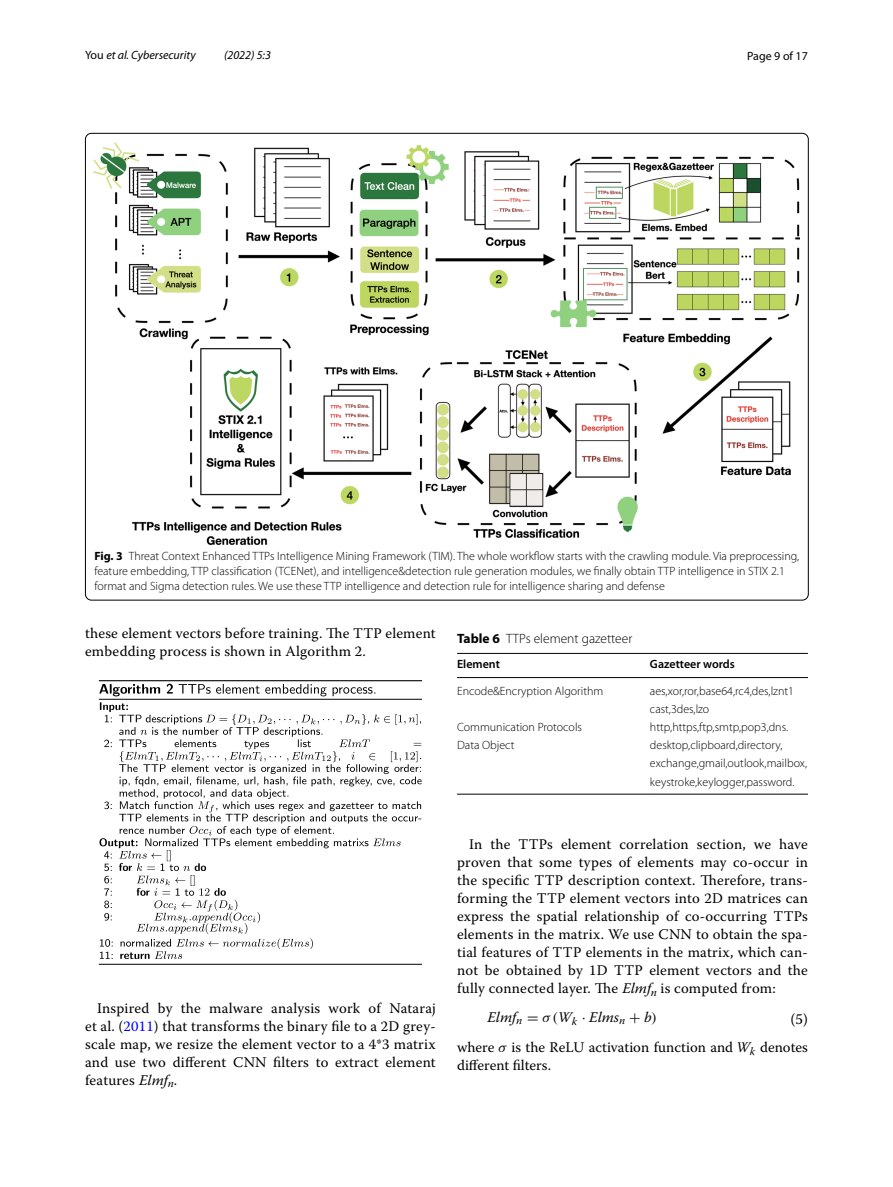
<style>
.page{position:relative;width:893px;height:1187px;background:#fff}
.page>*{position:absolute;margin:0;border:0;box-sizing:border-box;transform-origin:0 0}
.t1{font:15px "Warnock Pro";color:#000}
.t2{font:14.7px/18px "Warnock Pro";letter-spacing:.015em;color:#000}
.t3{font:14.7px "Warnock Pro It 32";color:#000}
.t4{font:300 13.5px "Myriad Pro";color:#000}
.t5{font:300 12px/18.1px "Myriad Pro";color:#000}
.t6{font:italic 12px "Myriad Pro";color:#000}
.t7{font:600 12px "Myriad Pro";color:#000}
.t8{font:12px "Myriad Pro";color:#000}
.s1{font-style:normal}
.s2{font-weight:700}
.s3{color:#00f}
.s4{font-family:"Warnock Pro It 29"}
.s5{font-family:"Warnock Pro It 30"}
.s6{font-family:"MTSYN8"}
.s7{font-family:"MTMI7"}
.s8{font-family:"MTMI6"}
.s9{font-family:"Warnock Pro It 31"}
</style>
<div class="page">
<svg style="left:99px;top:681px;width:323px;height:278px"></svg>
<hr style="left:99px;top:680px;width:323px;height:1px;background:#000">
<svg style="left:99px;top:683px;width:74px;height:13px"></svg>
<svg style="left:179px;top:684px;width:196px;height:12px"></svg>
<hr style="left:99px;top:699px;width:323px;height:1px;background:#000">
<svg style="left:100px;top:702px;width:322px;height:256px"></svg>
<hr style="left:99px;top:963px;width:323px;height:1px;background:#000">
<img style="left:94px;top:142px;width:706px;height:402px">
<hr style="left:457px;top:653px;width:193px;height:1px;background:#000">
<hr style="left:457px;top:677px;width:193px;height:1px;background:#000">
<hr style="left:650px;top:653px;width:158px;height:1px;background:#000">
<hr style="left:650px;top:677px;width:158px;height:1px;background:#000">
<hr style="left:457px;top:793px;width:193px;height:1px;background:#000">
<hr style="left:650px;top:793px;width:158px;height:1px;background:#000">
<p class="t6" style="left:85px;top:48px;width:112px"><span class="s1">You</span> et al. Cybersecurity</p>
<p class="t6" style="left:224px;top:48px;width:48px">(2022) 5:3</p>
<p class="t8" style="left:747px;top:48px;width:62px">Page 9 of 17</p>
<p class="t5" style="left:94px;top:548px;width:706px;line-height:15px"><span class="s2">Fig. 3</span> Threat Context Enhanced TTPs Intelligence Mining Framework (TIM). The whole workflow starts with the crawling module. Via preprocessing, feature embedding, TTP classification (TCENet), and intelligence&amp;detection rule generation modules, we finally obtain TTP intelligence in STIX 2.1 format and Sigma detection rules. We use these TTP intelligence and detection rule for intelligence sharing and defense</p>
<p class="t2" style="left:85px;top:624px;width:352px">these element vectors before training. The TTP element embedding process is shown in Algorithm 2.</p>
<p class="t2" style="left:85px;top:998px;width:352px;text-align:justify;text-indent:12px">Inspired by the malware analysis work of Nataraj et al. (<span class="s3">2011</span>) that transforms the binary file to a 2D grey&shy;scale map, we resize the element vector to a 4*3 matrix and use two different CNN filters to extract element features <span class="s4">Elmf</span><sub>n</sub>.</p>
<p class="t4" style="left:457px;top:631px;width:177px"><span class="s2">Table 6</span> TTPs element gazetteer</p>
<p class="t7" style="left:457px;top:656px;width:44px">Element</p>
<p class="t7" style="left:650px;top:656px;width:86px">Gazetteer words</p>
<p class="t5" style="left:457px;top:681px;width:148px">Encode&amp;Encryption Algorithm</p>
<p class="t5" style="left:650px;top:681px;width:146px">aes,xor,ror,base64,rc4,des,lznt1 cast,3des,lzo</p>
<p class="t5" style="left:457px;top:718px;width:126px">Communication Protocols</p>
<p class="t5" style="left:650px;top:718px;width:140px">http,https,ftp,smtp,pop3,dns.</p>
<p class="t5" style="left:457px;top:736px;width:59px">Data Object</p>
<p class="t5" style="left:650px;top:736px;width:159px">desktop,clipboard,directory, exchange,gmail,outlook,mailbox, keystroke,keylogger,password.</p>
<p class="t2" style="left:457px;top:835px;width:352px;text-align:justify;text-indent:12px">In the TTPs element correlation section, we have proven that some types of elements may co-occur in the specific TTP description context. Therefore, trans&shy;forming the TTP element vectors into 2D matrices can express the spatial relationship of co-occurring TTPs elements in the matrix. We use CNN to obtain the spa&shy;tial features of TTP elements in the matrix, which can&shy;not be obtained by 1D TTP element vectors and the fully connected layer. The <span class="s5">Elmf</span><sub>n</sub> is computed from:</p>
<p class="t3" style="left:487px;top:1011px;width:171px">Elmf<sub>n</sub> <span class="s6">=</span> <span class="s7">σ(</span>W<sub>k</sub> <span class="s6">·</span> Elms<sub>n</sub> <span class="s6">+</span> b<span class="s7">)</span></p>
<p class="t1" style="left:791px;top:1009px;width:19px">(5)</p>
<p class="t2" style="left:457px;top:1038px;width:352px">where <span class="s8">σ</span> is the ReLU activation function and <span class="s9">W</span><sub>k</sub> denotes different filters.</p>
</div>
